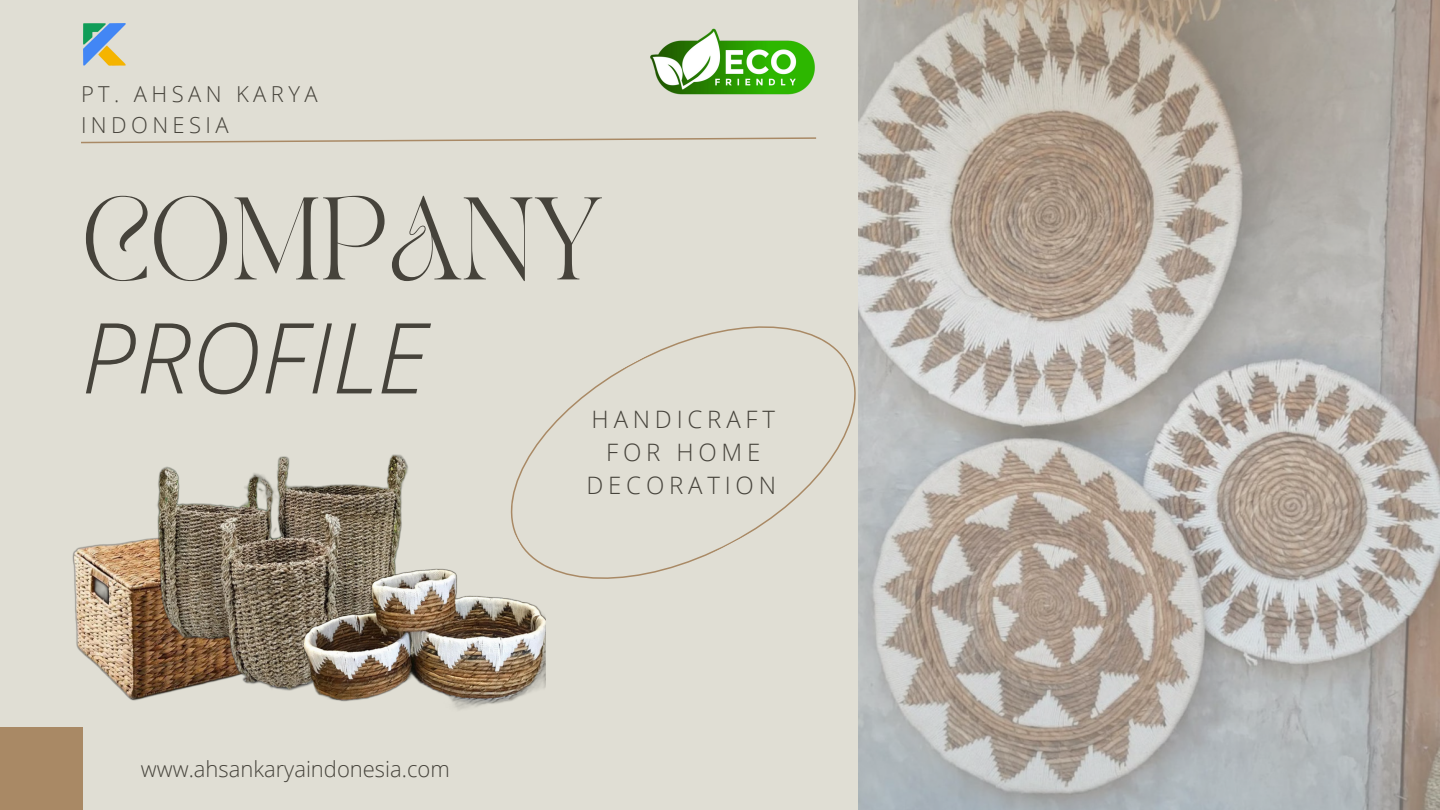
<style>
.page{position:relative;width:1440px;height:810px;background:#e0ded4}
.page>*{position:absolute;margin:0;border:0;box-sizing:border-box;transform-origin:0 0}
.t1{font:italic 300 98px "Open Sans";color:#46433b}
.t2{font:82px "TAN PEARL Regular";color:#46433b}
.t3{font:300 24px/33px "Open Sans";letter-spacing:.2em;color:#46433b;text-align:center}
.t4{font:300 22px "Open Sans";color:#46433b}
.t5{font:300 22px/30.8px "Open Sans";letter-spacing:.2em;color:#46433b}
</style>
<div class="page">
<img style="left:859px;top:0;width:581px;height:810px">
<svg style="left:81px;top:137px;width:736px;height:7px"></svg>
<div style="left:0;top:728px;width:82px;height:82px;background:#a98965"></div>
<img style="left:83px;top:23px;width:43px;height:43px">
<img style="left:72px;top:538px;width:81px;height:163px">
<img style="left:153px;top:454px;width:255px;height:242px">
<img style="left:305px;top:504px;width:241px;height:206px">
<svg style="left:491px;top:313px;width:384px;height:279px"></svg>
<img style="left:650px;top:28px;width:165px;height:67px">
<p class="t5" style="left:81px;top:78px;width:238px">PT. AHSAN KARYA<br>INDONESIA</p>
<p class="t2" style="left:81px;top:196px;width:522px">COMPANY</p>
<p class="t1" style="left:81px;top:289px;width:348px">PROFILE</p>
<p class="t4" style="left:141px;top:753px;width:310px">www.ahsankaryaindonesia.com</p>
<p class="t3" style="left:587px;top:402px;width:191px">HANDICRAFT<br>FOR HOME<br>DECORATION</p>
</div>
